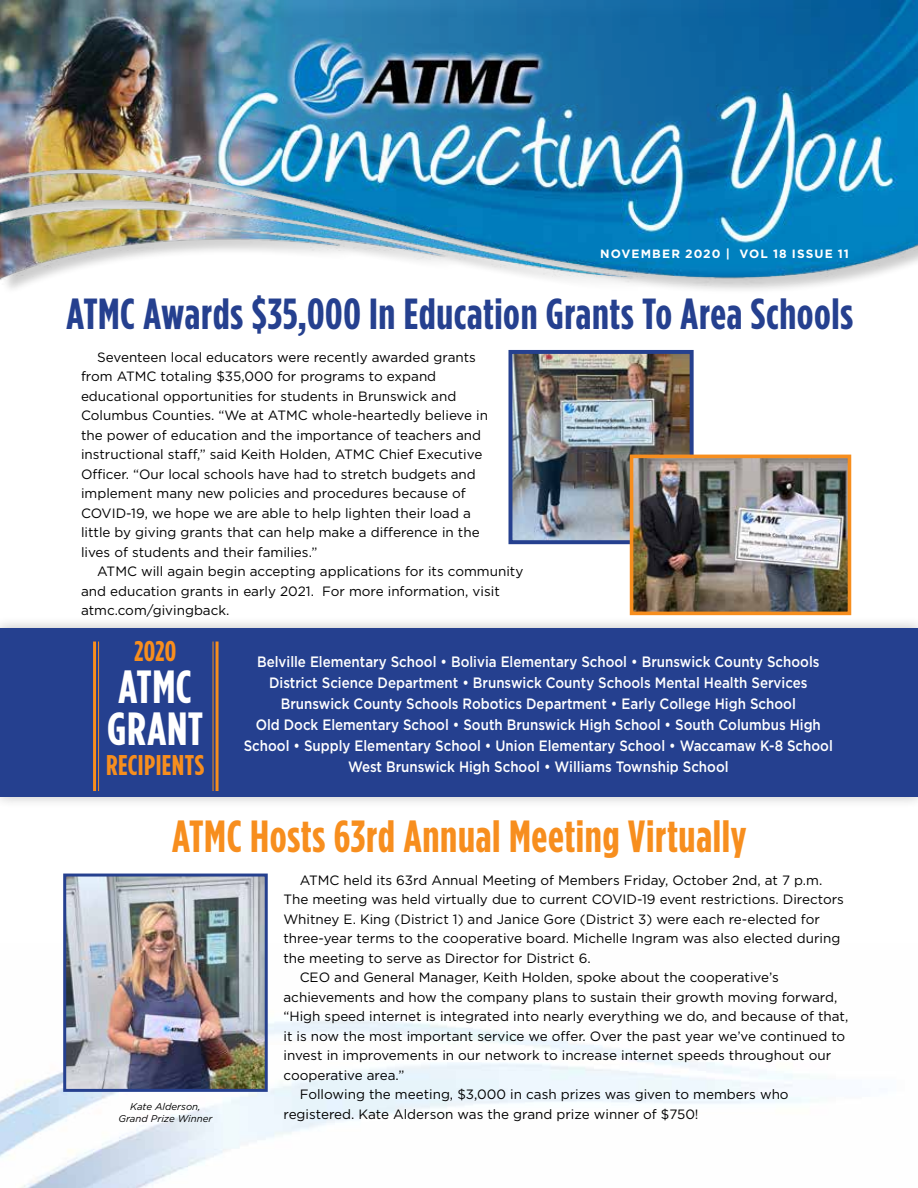
<style>
.page{position:relative;width:918px;height:1188px;background:#fff}
.page>*{position:absolute;margin:0;border:0;box-sizing:border-box;transform-origin:0 0}
.t1{font:700 46.5px/42px "Gotham Condensed";letter-spacing:.015em;color:#fff}
.t2{font:700 45px "Gotham Condensed";letter-spacing:.015em;color:#f78e1e}
.t3{font:700 43.5px "Gotham Condensed";letter-spacing:.015em;color:#25408f}
.t4{font:700 28.5px "Gotham Condensed";letter-spacing:.015em;color:#f78e1e}
.t5{font:500 15px/21px "Gotham";color:#fff;text-align:center;scale:.89 1}
.t6{font:13.5px/19.5px "Gotham";color:#000}
.t7{font:700 12px "Gotham";letter-spacing:.09em;color:#fff}
.t8{font:italic 9.75px/11.7px "Gotham";color:#000;text-align:center}
</style>
<div class="page">
<img style="left:0;top:1020px;width:811px;height:168px">
<img style="left:0;top:0;width:918px;height:290px">
<div style="left:0;top:616px;width:918px;height:193px;background:#000;opacity:.25"></div>
<div style="left:0;top:628px;width:918px;height:168px;background:#25408f"></div>
<hr style="left:216px;top:642px;width:3px;height:149px;background:#f78e1e">
<hr style="left:213px;top:642px;width:1px;height:149px;background:#f78e1e">
<hr style="left:98px;top:642px;width:1px;height:149px;background:#f78e1e">
<hr style="left:93px;top:642px;width:3px;height:149px;background:#f78e1e">
<img style="left:513px;top:355px;width:176px;height:184px">
<div style="left:508px;top:350px;width:186px;height:194px;border:4px solid #25408f"></div>
<img style="left:635px;top:460px;width:211px;height:150px">
<div style="left:630px;top:455px;width:221px;height:160px;border:4px solid #f78e1e"></div>
<img style="left:67px;top:878px;width:197px;height:210px">
<div style="left:63px;top:874px;width:205px;height:218px;border:3px solid #25408f"></div>
<p class="t7" style="left:600px;top:246px;width:250px">NOVEMBER 2020 | VOL 18 ISSUE 11</p>
<h3 class="t3" style="left:66px;top:288px;width:788px">ATMC Awards $35,000 In Education Grants To Area Schools</h3>
<p class="t6" style="left:81px;top:347px;width:409px;text-indent:16px">Seventeen local educators were recently awarded grants from ATMC totaling $35,000 for programs to expand educational opportunities for students in Brunswick and Columbus Counties. “We at ATMC whole-heartedly believe in the power of education and the importance of teachers and instructional staff,” said Keith Holden, ATMC Chief Executive Officer. “Our local schools have had to stretch budgets and implement many new policies and procedures because of COVID-19, we hope we are able to help lighten their load a little by giving grants that can help make a difference in the lives of students and their families.”</p>
<p class="t6" style="left:81px;top:561px;width:444px;text-indent:16px">ATMC will again begin accepting applications for its community and education grants in early 2021. For more information, visit atmc.com/givingback.</p>
<h3 class="t4" style="left:134px;top:635px;width:44px">2020</h3>
<h1 class="t1" style="left:107px;top:666px;width:97px">ATMC<br>GRANT</h1>
<h3 class="t4" style="left:106px;top:749px;width:99px">RECIPIENTS</h3>
<p class="t5" style="left:244px;top:651px;width:664px">Belville Elementary School • Bolivia Elementary School • Brunswick County Schools District Science Department • Brunswick County Schools Mental Health Services Brunswick County Schools Robotics Department • Early College High School<br>Old Dock Elementary School • South Brunswick High School • South Columbus High School • Supply Elementary School • Union Elementary School • Waccamaw K-8 School West Brunswick High School • Williams Township School</p>
<h2 class="t2" style="left:172px;top:810px;width:576px">ATMC Hosts 63rd Annual Meeting Virtually</h2>
<p class="t8" style="left:119px;top:1100px;width:95px">Kate Alderson,<br>Grand Prize Winner</p>
<p class="t6" style="left:300px;top:870px;width:524px">ATMC held its 63rd Annual Meeting of Members Friday, October 2nd, at 7 p.m.</p>
<p class="t6" style="left:284px;top:890px;width:562px">The meeting was held virtually due to current COVID-19 event restrictions. Directors</p>
<p class="t6" style="left:284px;top:909px;width:538px">Whitney E. King (District 1) and Janice Gore (District 3) were each re-elected for</p>
<p class="t6" style="left:284px;top:929px;width:558px">three-year terms to the cooperative board. Michelle Ingram was also elected during</p>
<p class="t6" style="left:284px;top:948px;width:309px">the meeting to serve as Director for District 6.</p>
<p class="t6" style="left:300px;top:967px;width:481px">CEO and General Manager, Keith Holden, spoke about the cooperative’s</p>
<p class="t6" style="left:284px;top:987px;width:555px">achievements and how the company plans to sustain their growth moving forward,</p>
<p class="t6" style="left:284px;top:1006px;width:566px">“High speed internet is integrated into nearly everything we do, and because of that,</p>
<p class="t6" style="left:284px;top:1026px;width:563px">it is now the most important service we offer. Over the past year we’ve continued to</p>
<p class="t6" style="left:284px;top:1045px;width:549px">invest in improvements in our network to increase internet speeds throughout our</p>
<p class="t6" style="left:284px;top:1065px;width:122px">cooperative area.”</p>
<p class="t6" style="left:300px;top:1084px;width:491px">Following the meeting, $3,000 in cash prizes was given to members who</p>
<p class="t6" style="left:284px;top:1104px;width:417px">registered. Kate Alderson was the grand prize winner of $750!</p>
</div>
